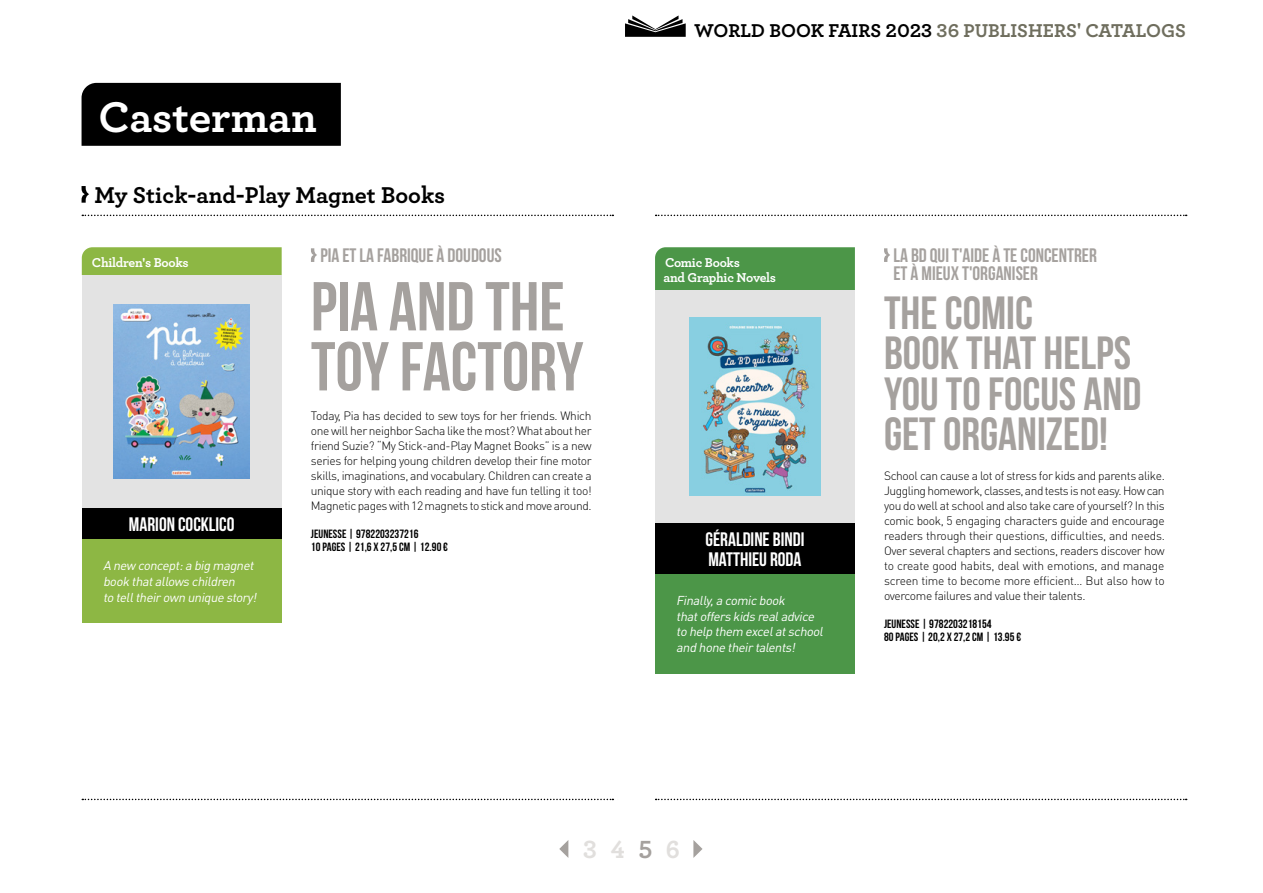
<style>
.page{position:relative;width:1263px;height:893px;background:#fff}
.page>*{position:absolute;margin:0;border:0;box-sizing:border-box;transform-origin:0 0}
.t1{font:69px/60px "Bebas Neue";color:#a5a19e}
.t2{font:46.5px/40.5px "Bebas Neue";color:#a5a19e}
.t3{font:700 45px "Archer";letter-spacing:-.005em;color:#fff}
.t4{font:700 26.1px "Archer";color:#e1dfdd}
.t5{font:700 24px "Archer";color:#000}
.t6{font:19.5px/18px "Bebas Neue";color:#a5a19e}
.t7{font:19.5px/19.5px "Bebas Neue";color:#fff}
.t8{font:700 19.5px "Archer";color:#6f6e5e}
.t9{font:700 13.5px/15px "Archer";letter-spacing:-.02em;color:#fff}
.t10{font:italic 12.75px/15.8px "DIN Pro";color:#fff}
.t11{font:300 12px/15px "DIN Pro";letter-spacing:-.035em;color:#000;text-align:justify}
.t12{font:12px/12.8px "Bebas Neue";letter-spacing:.005em;color:#000}
.s1{color:#000}
.s2{color:#a5a19e}
</style>
<div class="page">
<svg style="left:656px;top:215px;width:531px;height:1px"></svg>
<svg style="left:884px;top:248px;width:6px;height:14px"></svg>
<svg style="left:311px;top:248px;width:6px;height:14px"></svg>
<svg style="left:656px;top:799px;width:531px;height:1px"></svg>
<svg style="left:625px;top:15px;width:61px;height:22px"></svg>
<svg style="left:82px;top:215px;width:531px;height:1px"></svg>
<svg style="left:82px;top:799px;width:531px;height:1px"></svg>
<div style="left:82px;top:83px;width:259px;height:63px;background:#000"></div>
<svg style="left:559px;top:840px;width:9px;height:18px"></svg>
<svg style="left:693px;top:840px;width:9px;height:18px"></svg>
<svg style="left:82px;top:186px;width:7px;height:17px"></svg>
<div style="left:655px;top:247px;width:200px;height:43px;background:#4c9648"></div>
<div style="left:655px;top:290px;width:200px;height:233px;background:#e3e3e3"></div>
<img style="left:689px;top:317px;width:132px;height:179px">
<div style="left:655px;top:523px;width:200px;height:51px;background:#000"></div>
<div style="left:655px;top:574px;width:200px;height:99px;background:#4c9648"></div>
<div style="left:82px;top:247px;width:200px;height:28px;background:#8db744"></div>
<div style="left:82px;top:275px;width:200px;height:233px;background:#e3e3e3"></div>
<img style="left:114px;top:304px;width:136px;height:175px">
<div style="left:82px;top:508px;width:200px;height:32px;background:#000"></div>
<div style="left:82px;top:539px;width:200px;height:84px;background:#8db744"></div>
<h3 class="t3" style="left:99px;top:82px;width:220px">Casterman</h3>
<h3 class="t5" style="left:95px;top:176px;width:352px">My Stick-and-Play Magnet Books</h3>
<p class="t9" style="left:92px;top:254px;width:98px">Children's Books</p>
<h3 class="t7" style="left:129px;top:514px;width:107px">MARION COCKLICO</h3>
<p class="t10" style="left:103px;top:557px;width:158px">A new concept:a big magnet book thatallowschildren<br>to telltheirown unique story!</p>
<h3 class="t6" style="left:320px;top:246px;width:183px">PIA ET LA FABRIQUE À DOUDOUS</h3>
<h1 class="t1" style="left:311px;top:276px;width:274px">PIA AND THE<br>TOY FACTORY</h1>
<p class="t11" style="left:311px;top:408px;width:282px">Today, Pia has decided to sew toys for her friends. Which one will her neighbor Sacha like the most? What about her friend Suzie? “My Stick-and-Play Magnet Books” is a new series for helping young children develop their fine motor skills, imaginations, and vocabulary. Children can create a unique story with each reading and have fun telling it too!<br>Magnetic pages with 12 magnets to stick and move around.</p>
<p class="t12" style="left:311px;top:527px;width:139px">JEUNESSE | 9782203237216<br>10 PAGES | 21,6 X 27,5 CM | 12.90 €</p>
<h3 class="t8" style="left:694px;top:15px;width:493px"><span class="s1">WORLD BOOK FAIRS 2023</span> 36 PUBLISHERS' CATALOGS</h3>
<p class="t9" style="left:663px;top:254px;width:114px">Comic Books<br>and Graphic Novels</p>
<h3 class="t7" style="left:705px;top:529px;width:100px">GÉRALDINE BINDI<br>MATTHIEU RODA</h3>
<p class="t10" style="left:676px;top:592px;width:151px">Finally,a comicbook thatofferskidsrealadvice to help them excelatschool and hone theirtalents!</p>
<h3 class="t6" style="left:893px;top:246px;width:205px">LA BD QUI T'AIDE À TE CONCENTRER<br>ET À MIEUX T'ORGANISER</h3>
<h2 class="t2" style="left:884px;top:292px;width:259px">THE COMIC<br>BOOK THAT HELPS<br>YOU TO FOCUS AND<br>GET ORGANIZED!</h2>
<p class="t11" style="left:884px;top:468px;width:282px">School can cause a lot of stress for kids and parents alike.<br>Juggling homework, classes, and tests is not easy. How can you do well at school and also take care of yourself? In this comic book, 5 engaging characters guide and encourage readers through their questions, difficulties, and needs.<br>Over several chapters and sections, readers discover how to create good habits, deal with emotions, and manage screen time to become more efficient… But also how to overcome failures and value their talents.</p>
<p class="t12" style="left:884px;top:617px;width:139px">JEUNESSE | 9782203218154<br>80 PAGES | 20,2 X 27,2 CM | 13.95 €</p>
<h3 class="t4" style="left:583px;top:829px;width:98px">3 4 <span class="s2">5</span> 6</h3>
</div>
